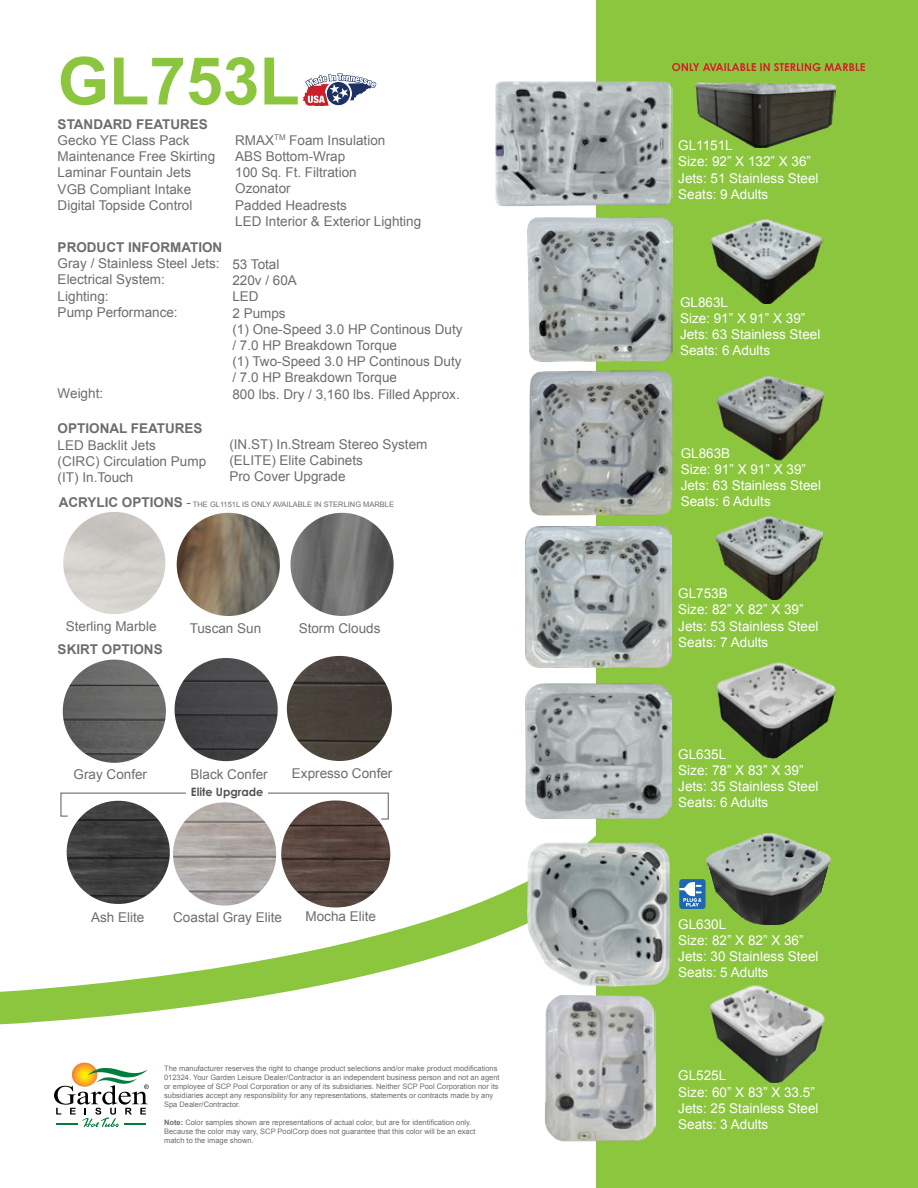
<style>
.page{position:relative;width:918px;height:1188px;background:#fff}
.page>*{position:absolute;margin:0;border:0;box-sizing:border-box;transform-origin:0 0}
.t1{font:700 66px "Arial";color:#8bc63e}
.t2{font:13.5px/16.2px "Arial";color:#6c6d70}
.t3{font:13.5px/16.2px "Arial";color:#fff}
.t4{font:700 13.5px "Arial";color:#6c6d70}
.t5{font:700 11.55px "Century Gothic Pro";color:#535355}
.t6{font:7.5px/9px "Arial";color:#6c6d70}
.s1{font-weight:700;font-size:13.5px}
.s2{font-size:13.5px}
.s3{font-weight:700}
</style>
<div class="page">
<div style="left:596px;top:0;width:322px;height:1188px;background:#8bc63e"></div>
<svg style="left:0;top:833px;width:602px;height:192px"></svg>
<svg style="left:54px;top:1063px;width:95px;height:64px"></svg>
<img style="left:290px;top:513px;width:104px;height:103px;border-radius:52px">
<img style="left:177px;top:513px;width:103px;height:103px;border-radius:52px">
<img style="left:175px;top:658px;width:103px;height:103px;border-radius:52px">
<img style="left:63px;top:660px;width:103px;height:103px;border-radius:52px">
<img style="left:63px;top:512px;width:102px;height:102px;border-radius:51px">
<img style="left:173px;top:802px;width:103px;height:104px;border-radius:52px">
<img style="left:67px;top:801px;width:103px;height:103px;border-radius:52px">
<img style="left:287px;top:656px;width:105px;height:105px;border-radius:53px">
<img style="left:281px;top:801px;width:109px;height:106px;border-radius:53px">
<img style="left:695px;top:82px;width:141px;height:65px">
<img style="left:716px;top:517px;width:107px;height:83px">
<img style="left:716px;top:662px;width:121px;height:97px">
<img style="left:706px;top:833px;width:125px;height:92px">
<img style="left:709px;top:985px;width:116px;height:97px">
<img style="left:495px;top:81px;width:177px;height:125px">
<img style="left:526px;top:526px;width:145px;height:142px">
<img style="left:526px;top:683px;width:145px;height:136px">
<img style="left:526px;top:841px;width:145px;height:146px">
<img style="left:541px;top:996px;width:115px;height:146px">
<img style="left:711px;top:219px;width:112px;height:85px">
<img style="left:527px;top:216px;width:146px;height:146px">
<img style="left:716px;top:375px;width:109px;height:86px">
<img style="left:529px;top:370px;width:145px;height:145px">
<svg style="left:679px;top:879px;width:27px;height:30px"></svg>
<svg style="left:672px;top:63px;width:193px;height:8px"></svg>
<svg style="left:302px;top:73px;width:75px;height:33px"></svg>
<svg style="left:60px;top:792px;width:329px;height:41px"></svg>
<div style="left:187px;top:786px;width:81px;height:14px;background:#fff"></div>
<h1 class="t1" style="left:58px;top:38px;width:244px">GL753L</h1>
<p class="t4" style="left:58px;top:115px;width:152px">STANDARD FEATURES</p>
<p class="t2" style="left:58px;top:132px;width:159px">Gecko YE Class Pack<br>Maintenance Free Skirting<br>Laminar Fountain Jets<br>VGB Compliant Intake<br>Digital Topside Control</p>
<p class="t2" style="left:235px;top:132px;width:188px">RMAX<sup>TM</sup> Foam Insulation<br>ABS Bottom-Wrap<br>100 Sq. Ft. Filtration<br>Ozonator<br>Padded Headrests<br>LED Interior &amp; Exterior Lighting</p>
<p class="t4" style="left:58px;top:238px;width:166px">PRODUCT INFORMATION</p>
<p class="t2" style="left:58px;top:255px;width:164px">Gray / Stainless Steel Jets:<br>Electrical System:<br>Lighting:<br>Pump Performance:</p>
<p class="t2" style="left:232px;top:256px;width:232px">53 Total<br>220v / 60A<br>LED<br>2 Pumps<br>(1) One-Speed 3.0 HP Continous Duty / 7.0 HP Breakdown Torque<br>(1) Two-Speed 3.0 HP Continous Duty / 7.0 HP Breakdown Torque<br>800 lbs. Dry / 3,160 lbs. Filled Approx.</p>
<p class="t2" style="left:58px;top:385px;width:47px">Weight:</p>
<p class="t4" style="left:58px;top:420px;width:147px">OPTIONAL FEATURES</p>
<p class="t2" style="left:58px;top:437px;width:150px">LED Backlit Jets<br>(CIRC) Circulation Pump (IT) In.Touch</p>
<p class="t2" style="left:229px;top:436px;width:200px">(IN.ST) In.Stream Stereo System (ELITE) Elite Cabinets<br>Pro Cover Upgrade</p>
<p class="t6" style="left:59px;top:500px;width:337px"><span class="s1">ACRYLIC OPTIONS</span> <span class="s2">-</span> THE GL1151L IS ONLY AVAILABLE IN STERLING MARBLE</p>
<p class="t2" style="left:66px;top:619px;width:92px">Sterling Marble</p>
<p class="t4" style="left:58px;top:640px;width:107px">SKIRT OPTIONS</p>
<p class="t2" style="left:190px;top:620px;width:73px">Tuscan Sun</p>
<p class="t2" style="left:299px;top:620px;width:83px">Storm Clouds</p>
<p class="t2" style="left:74px;top:767px;width:75px">Gray Confer</p>
<p class="t2" style="left:191px;top:767px;width:79px">Black Confer</p>
<p class="t5" style="left:191px;top:785px;width:74px">Elite Upgrade</p>
<p class="t2" style="left:292px;top:765px;width:102px">Expresso Confer</p>
<p class="t2" style="left:91px;top:909px;width:55px">Ash Elite</p>
<p class="t2" style="left:173px;top:909px;width:110px">Coastal Gray Elite</p>
<p class="t2" style="left:306px;top:908px;width:72px">Mocha Elite</p>
<p class="t6" style="left:164px;top:1064px;width:337px">The manufacturer reserves the right to change product selections and/or make product modifications 012324. Your Garden Leisure Dealer/Contractor is an independent business person and not an agent or employee of SCP Pool Corporation or any of its subsidiaries. Neither SCP Pool Corporation nor its subsidiaries accept any responsibility for any representations, statements or contracts made by any Spa Dealer/Contractor.</p>
<p class="t6" style="left:164px;top:1118px;width:313px"><span class="s3">Note:</span> Color samples shown are representations of actual color, but are for identification only.<br>Because the color may vary, SCP PoolCorp does not guarantee that this color will be an exact match to the image shown.</p>
<p class="t3" style="left:678px;top:138px;width:142px">GL1151L<br>Size: 92” X 132” X 36”<br>Jets: 51 Stainless Steel<br>Seats: 9 Adults</p>
<p class="t3" style="left:680px;top:294px;width:142px">GL863L<br>Size: 91” X 91” X 39”<br>Jets: 63 Stainless Steel<br>Seats: 6 Adults</p>
<p class="t3" style="left:681px;top:445px;width:142px">GL863B<br>Size: 91” X 91” X 39”<br>Jets: 63 Stainless Steel<br>Seats: 6 Adults</p>
<p class="t3" style="left:678px;top:585px;width:142px">GL753B<br>Size: 82” X 82” X 39”<br>Jets: 53 Stainless Steel<br>Seats: 7 Adults</p>
<p class="t3" style="left:678px;top:746px;width:142px">GL635L<br>Size: 78” X 83” X 39”<br>Jets: 35 Stainless Steel<br>Seats: 6 Adults</p>
<p class="t3" style="left:678px;top:916px;width:142px">GL630L<br>Size: 82” X 82” X 36”<br>Jets: 30 Stainless Steel<br>Seats: 5 Adults</p>
<p class="t3" style="left:678px;top:1068px;width:142px">GL525L<br>Size: 60” X 83” X 33.5”<br>Jets: 25 Stainless Steel<br>Seats: 3 Adults</p>
</div>
